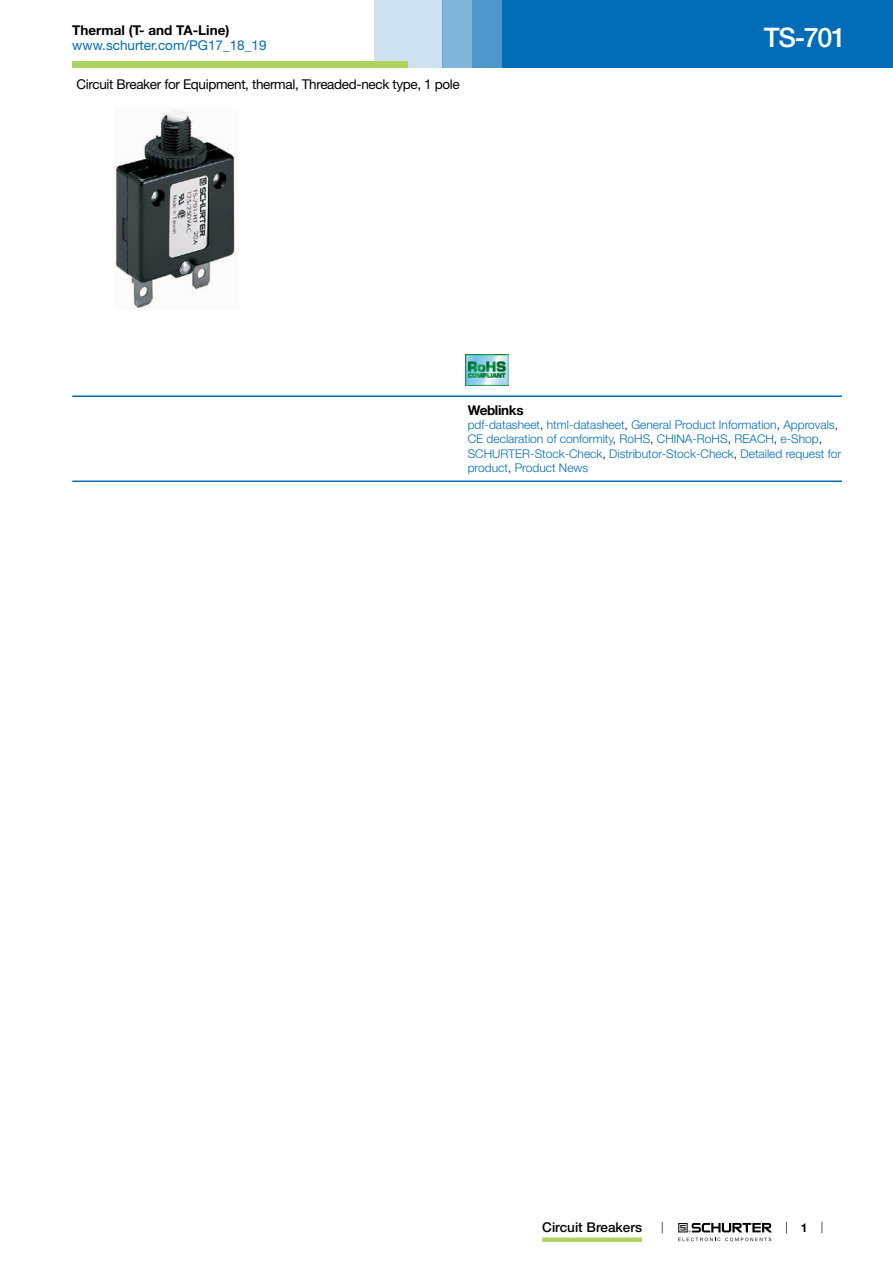
<style>
.page{position:relative;width:893px;height:1263px;background:#fff}
.page>*{position:absolute;margin:0;border:0;box-sizing:border-box;transform-origin:0 0}
.t1{font:500 27px "Helvetica Neue LT";color:#fff}
.t2{font:13.5px "Helvetica Neue LT";letter-spacing:-.025em;color:#000}
.t3{font:13.5px "Helvetica Neue LT";color:#006bb6}
.t4{font:700 13.5px "Helvetica Neue LT";color:#000}
.t5{font:500 13.5px "Helvetica Neue LT";color:#000}
.t6{font:700 13.5px "Helvetica Neue LT";letter-spacing:-.025em;color:#000}
.t7{font:300 12px/14.4px "Helvetica Neue LT";color:#006bb6}
.t8{font:700 12px "Helvetica Neue LT";color:#000}
.s1{color:#000}
</style>
<div class="page">
<svg style="left:678px;top:1223px;width:94px;height:18px"></svg>
<div style="left:502px;top:0;width:391px;height:68px;background:#006bb6"></div>
<div style="left:442px;top:0;width:30px;height:68px;background:#80b5da"></div>
<div style="left:472px;top:0;width:30px;height:68px;background:#4d97cc"></div>
<div style="left:374px;top:0;width:68px;height:68px;background:#cde1f0"></div>
<div style="left:72px;top:62px;width:336px;height:6px;background:#afd360"></div>
<div style="left:542px;top:1237px;width:100px;height:5px;background:#afd360"></div>
<img style="left:114px;top:110px;width:121px;height:199px">
<img style="left:466px;top:354px;width:42px;height:32px">
<hr style="left:72px;top:395px;width:770px;height:2px;background:#006bb6">
<hr style="left:72px;top:480px;width:770px;height:2px;background:#006bb6">
<p class="t4" style="left:72px;top:25px;width:159px">Thermal (T- and TA-Line)</p>
<p class="t3" style="left:72px;top:40px;width:196px">www.schurter.com/PG17_18_19</p>
<p class="t2" style="left:77px;top:79px;width:385px">Circuit Breaker for Equipment, thermal, Threaded-neck type, 1 pole</p>
<h1 class="t1" style="left:764px;top:22px;width:84px">TS-701</h1>
<p class="t6" style="left:468px;top:405px;width:57px">Weblinks</p>
<p class="t7" style="left:468px;top:418px;width:375px">pdf-datasheet<span class="s1">,</span> html-datasheet<span class="s1">,</span> General Product Information<span class="s1">,</span> Approvals<span class="s1">, </span>CE declaration of conformity<span class="s1">,</span> RoHS<span class="s1">,</span> CHINA-RoHS<span class="s1">,</span> REACH<span class="s1">,</span> e-Shop<span class="s1">, </span>SCHURTER-Stock-Check<span class="s1">,</span> Distributor-Stock-Check<span class="s1">,</span> Detailed request for product<span class="s1">,</span> Product News</p>
<p class="t5" style="left:542px;top:1220px;width:101px">Circuit Breakers</p>
<p class="t8" style="left:801px;top:1223px;width:8px">1</p>
</div>
